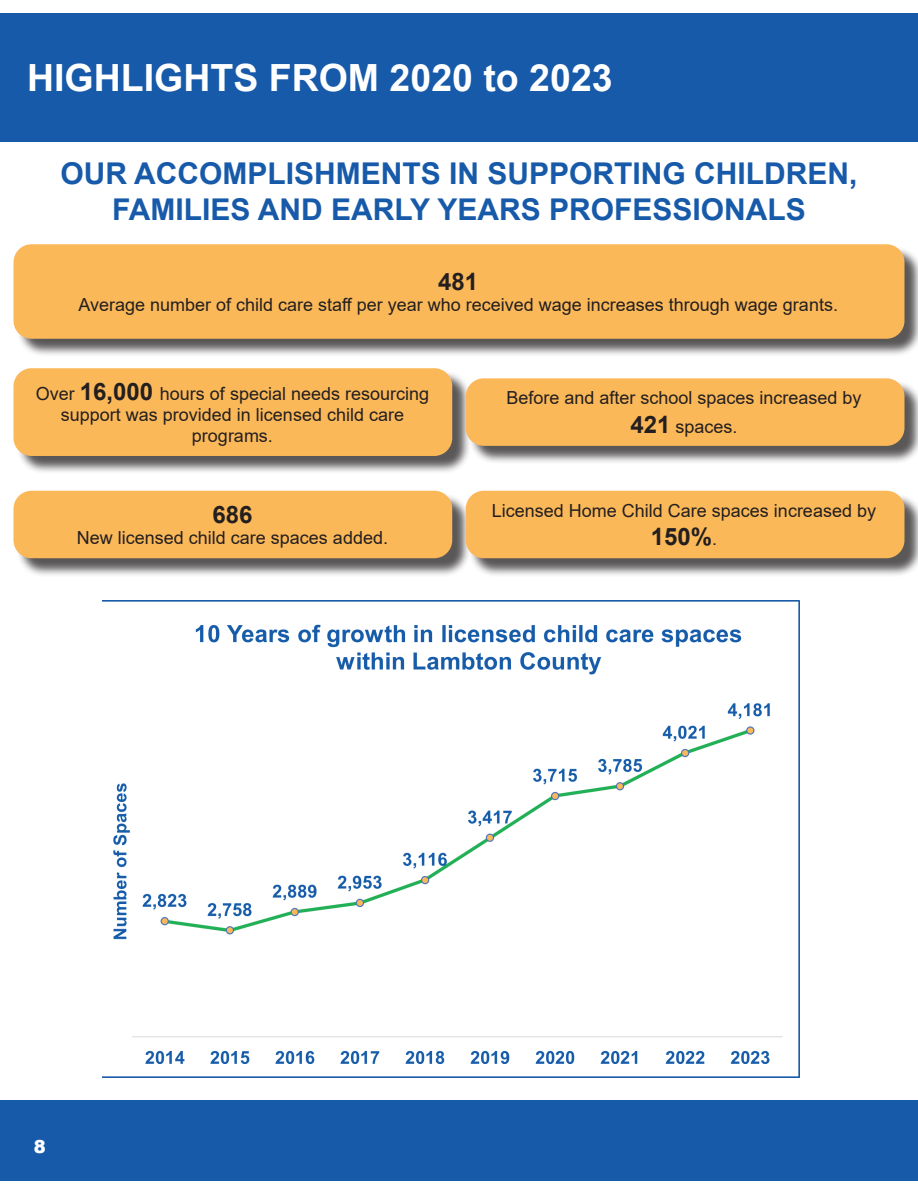
<style>
.page{position:relative;width:918px;height:1188px;background:#fff}
.page>*{position:absolute;margin:0;border:0;box-sizing:border-box;transform-origin:0 0}
.t1{font:700 37.5px "Arial";color:#fff}
.t2{font:700 30px/36px "Arial";color:#175aa9;text-align:center}
.t3{font:700 24px "Arial";color:#231f20}
.t4{font:18px/21px "Arial";color:#231f20;text-align:center}
.t5{font:900 18px "Arial";color:#fff}
.s1{font-weight:700;font-size:24px}
.s2{font-weight:400;font-size:18px}
</style>
<div class="page">
<div style="left:0;top:14px;width:918px;height:128px;background:#175aa9"></div>
<div style="left:16px;top:493px;width:455px;height:84px;background:#231f20;opacity:.75"></div>
<div style="left:14px;top:491px;width:438px;height:67px;background:#fbb858;border-radius:18px"></div>
<div style="left:16px;top:370px;width:455px;height:105px;background:#231f20;opacity:.75"></div>
<div style="left:14px;top:368px;width:438px;height:88px;background:#fbb858;border-radius:18px"></div>
<div style="left:16px;top:247px;width:902px;height:111px;background:#231f20;opacity:.75"></div>
<div style="left:14px;top:244px;width:890px;height:95px;background:#fbb858;border-radius:18px"></div>
<div style="left:468px;top:493px;width:450px;height:84px;background:#231f20;opacity:.75"></div>
<div style="left:466px;top:491px;width:438px;height:67px;background:#fbb858;border-radius:18px"></div>
<div style="left:468px;top:381px;width:450px;height:84px;background:#231f20;opacity:.75"></div>
<div style="left:466px;top:378px;width:438px;height:68px;background:#fbb858;border-radius:18px"></div>
<img style="left:102px;top:601px;width:697px;height:477px">
<div style="left:0;top:1100px;width:918px;height:81px;background:#175aa9"></div>
<h1 class="t1" style="left:27px;top:52px;width:587px">HIGHLIGHTS FROM 2020 to 2023</h1>
<h2 class="t2" style="left:60px;top:155px;width:799px">OUR ACCOMPLISHMENTS IN SUPPORTING CHILDREN,<br>FAMILIES AND EARLY YEARS PROFESSIONALS</h2>
<p class="t3" style="left:438px;top:264px;width:42px">481</p>
<p class="t4" style="left:78px;top:294px;width:761px">Average number of child care staff per year who received wage increases through wage grants.</p>
<p class="t4" style="left:36px;top:383px;width:395px">Over <span class="s1">16,000</span> hours of special needs resourcing support was provided in licensed child care programs.</p>
<p class="t4" style="left:506px;top:383px;width:357px;line-height:28.8px">Before and after school spaces increased by<br><span class="s1">421</span> spaces.</p>
<p class="t3" style="left:212px;top:497px;width:42px">686</p>
<p class="t4" style="left:77px;top:527px;width:313px">New licensed child care spaces added.</p>
<p class="t4" style="left:492px;top:500px;width:386px">Licensed Home Child Care spaces increased by</p>
<p class="t3" style="left:651px;top:520px;width:68px">150%<span class="s2">.</span></p>
<p class="t5" style="left:34px;top:1134px;width:14px">8</p>
</div>
